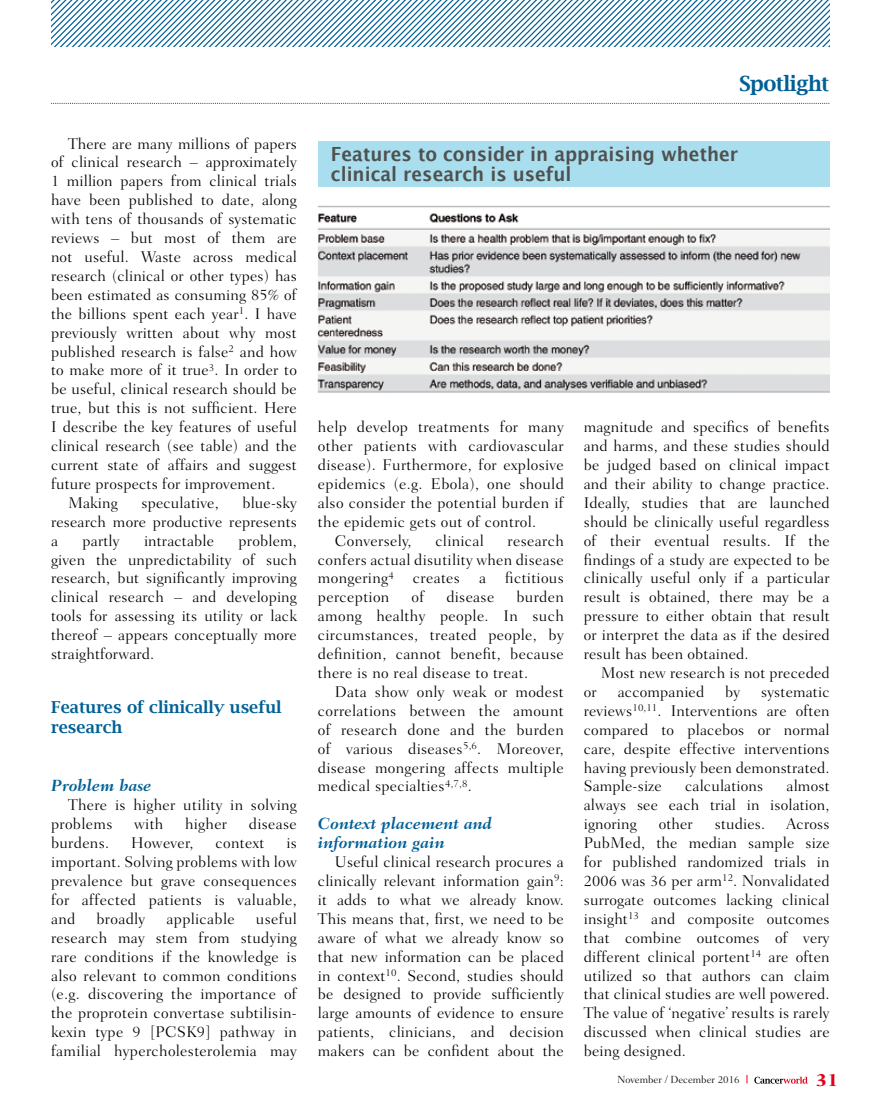
<style>
.page{position:relative;width:872px;height:1106px;background:#fff}
.page>*{position:absolute;margin:0;border:0;box-sizing:border-box;transform-origin:0 0}
.t1{font:600 21px "Lucida Bright";letter-spacing:-.025em;color:#006096}
.t2{font:700 19.5px/20.4px "Lucida Grande";color:#50514f;scale:.94 1}
.t3{font:800 18px "Fairfield LH";color:#e2001a}
.t4{font:italic 700 16.5px/18.9px "Fairfield LH";color:#006096}
.t5{font:600 16.5px/19.8px "Lucida Bright";color:#006096}
.t6{font:300 15.75px/18.9px "Fairfield LH";letter-spacing:.01em;color:#000;text-align:justify}
.t7{font:300 10.5px "Fairfield LH";color:#000}
</style>
<div class="page">
<svg style="left:754px;top:1076px;width:53px;height:7px"></svg>
<img style="left:318px;top:205px;width:511px;height:188px">
<div style="left:318px;top:141px;width:511px;height:46px;background:#a9deef"></div>
<svg style="left:51px;top:103px;width:778px;height:1px"></svg>
<svg style="left:51px;top:0;width:778px;height:47px"></svg>
<p class="t6" style="left:68px;top:134px;width:230px">There are many millions of papers</p>
<p class="t6" style="left:51px;top:153px;width:247px">of clinical research – approximately</p>
<p class="t6" style="left:51px;top:172px;width:247px">1 million papers from clinical trials</p>
<p class="t6" style="left:51px;top:191px;width:247px">have been published to date, along</p>
<p class="t6" style="left:51px;top:210px;width:247px">with tens of thousands of systematic</p>
<p class="t6" style="left:51px;top:228px;width:247px">reviews – but most of them are</p>
<p class="t6" style="left:51px;top:247px;width:247px">not useful. Waste across medical</p>
<p class="t6" style="left:51px;top:266px;width:247px">research (clinical or other types) has</p>
<p class="t6" style="left:51px;top:285px;width:247px">been estimated as consuming 85% of</p>
<p class="t6" style="left:51px;top:304px;width:247px">the billions spent each year<sup>1</sup>. I have</p>
<p class="t6" style="left:51px;top:323px;width:247px">previously written about why most</p>
<p class="t6" style="left:51px;top:342px;width:247px">published research is false<sup>2</sup> and how</p>
<p class="t6" style="left:51px;top:361px;width:247px">to make more of it true<sup>3</sup>. In order to</p>
<p class="t6" style="left:51px;top:380px;width:247px">be useful, clinical research should be</p>
<p class="t6" style="left:51px;top:399px;width:247px">true, but this is not sufficient. Here</p>
<p class="t6" style="left:51px;top:417px;width:247px">I describe the key features of useful</p>
<p class="t6" style="left:51px;top:436px;width:247px">clinical research (see table) and the</p>
<p class="t6" style="left:51px;top:455px;width:247px">current state of affairs and suggest</p>
<p class="t6" style="left:51px;top:474px;width:226px">future prospects for improvement.</p>
<p class="t6" style="left:68px;top:493px;width:51px">Making</p>
<p class="t6" style="left:141px;top:493px;width:79px">speculative,</p>
<p class="t6" style="left:51px;top:493px;width:247px;text-indent:191px">blue-sky research more productive represents a</p>
<p class="t6" style="left:51px;top:531px;width:247px;text-indent:188px">problem, given the unpredictability of such research, but significantly improving clinical research – and developing tools for assessing its utility or lack thereof – appears conceptually more straightforward.</p>
<p class="t5" style="left:51px;top:697px;width:232px">Features of clinically useful research</p>
<p class="t6" style="left:83px;top:531px;width:38px">partly</p>
<p class="t6" style="left:144px;top:531px;width:72px">intractable</p>
<p class="t4" style="left:51px;top:776px;width:102px">Problem base</p>
<p class="t6" style="left:51px;top:795px;width:247px;text-indent:17px">There is higher utility in solving problems</p>
<p class="t6" style="left:134px;top:814px;width:31px">with</p>
<p class="t6" style="left:185px;top:814px;width:44px">higher</p>
<p class="t6" style="left:249px;top:814px;width:49px">disease</p>
<p class="t6" style="left:51px;top:833px;width:60px">burdens.</p>
<p class="t6" style="left:131px;top:833px;width:64px">However,</p>
<p class="t6" style="left:216px;top:833px;width:50px">context</p>
<p class="t6" style="left:51px;top:833px;width:247px;text-indent:235px">is important. Solving problems with low prevalence but grave consequences for affected patients is valuable, and</p>
<p class="t6" style="left:51px;top:909px;width:247px;text-indent:205px">useful research may stem from studying rare conditions if the knowledge is also relevant to common conditions (e.g. discovering the importance of the proprotein convertase subtilisin&shy;kexin type 9 [PCSK9] pathway in familial hypercholesterolemia may</p>
<p class="t6" style="left:96px;top:909px;width:50px">broadly</p>
<p class="t6" style="left:166px;top:909px;width:70px">applicable</p>
<h1 class="t1" style="left:739px;top:71px;width:92px">Spotlight</h1>
<p class="t2" style="left:331px;top:144px;width:435px">Features to consider in appraising whether clinical research is useful</p>
<p class="t6" style="left:318px;top:417px;width:247px">help develop treatments for many</p>
<p class="t6" style="left:318px;top:436px;width:247px">other patients with cardiovascular</p>
<p class="t6" style="left:318px;top:455px;width:247px">disease). Furthermore, for explosive</p>
<p class="t6" style="left:318px;top:474px;width:247px">epidemics (e.g. Ebola), one should</p>
<p class="t6" style="left:318px;top:493px;width:247px">also consider the potential burden if</p>
<p class="t6" style="left:318px;top:512px;width:220px">the epidemic gets out of control.</p>
<p class="t6" style="left:335px;top:531px;width:78px">Conversely,</p>
<p class="t6" style="left:435px;top:531px;width:50px">clinical</p>
<p class="t6" style="left:318px;top:531px;width:247px;text-indent:190px">research confers actual disutility when disease mongering<sup>4</sup> creates a fictitious perception</p>
<p class="t6" style="left:411px;top:588px;width:14px">of</p>
<p class="t6" style="left:446px;top:588px;width:49px">disease</p>
<p class="t6" style="left:318px;top:588px;width:247px;text-indent:198px">burden among healthy people. In such circumstances, treated people, by definition, cannot benefit, because there is no real disease to treat.</p>
<p class="t6" style="left:318px;top:682px;width:247px;text-indent:17px">Data show only weak or modest correlations between the amount of research done and the burden of various diseases<sup>5,6</sup>. Moreover, disease mongering affects multiple medical specialties<sup>4,7,8</sup>.</p>
<p class="t4" style="left:318px;top:814px;width:176px">Context placement and information gain</p>
<p class="t6" style="left:318px;top:852px;width:247px;text-indent:17px">Useful clinical research procures a clinically relevant information gain<sup>9</sup>: it adds to what we already know.<br>This means that, first, we need to be aware of what we already know so that new information can be placed in context<sup>10</sup>. Second, studies should be designed to provide sufficiently large amounts of evidence to ensure patients, clinicians, and decision makers can be confident about the</p>
<p class="t6" style="left:584px;top:417px;width:247px">magnitude and specifics of benefits and harms, and these studies should be judged based on clinical impact and their ability to change practice.<br>Ideally, studies that are launched should be clinically useful regardless of their eventual results. If the findings of a study are expected to be clinically useful only if a particular result is obtained, there may be a pressure to either obtain that result or interpret the data as if the desired result has been obtained.</p>
<p class="t6" style="left:601px;top:663px;width:230px">Most new research is not preceded</p>
<p class="t6" style="left:584px;top:682px;width:14px">or</p>
<p class="t6" style="left:617px;top:682px;width:88px">accompanied</p>
<p class="t6" style="left:725px;top:682px;width:17px">by</p>
<p class="t6" style="left:584px;top:682px;width:247px;text-indent:177px">systematic reviews<sup>10,11</sup>. Interventions are often compared to placebos or normal care, despite effective interventions having previously been demonstrated.<br>Sample-size</p>
<p class="t6" style="left:584px;top:777px;width:247px;text-indent:203px">almost always see each trial in isolation, ignoring</p>
<p class="t6" style="left:685px;top:777px;width:80px">calculations</p>
<p class="t6" style="left:658px;top:814px;width:36px">other</p>
<p class="t6" style="left:715px;top:814px;width:52px">studies.</p>
<p class="t6" style="left:584px;top:814px;width:247px;text-indent:202px">Across PubMed, the median sample size for published randomized trials in 2006 was 36 per arm<sup>12</sup>. Nonvalidated surrogate outcomes lacking clinical insight<sup>13</sup> and composite outcomes that combine outcomes of very different clinical portent<sup>14</sup> are often utilized so that authors can claim that clinical studies are well powered.<br>The value of ‘negative’ results is rarely discussed when clinical studies are being designed.</p>
<p class="t7" style="left:617px;top:1073px;width:124px">November / December 2016</p>
<p class="t3" style="left:815px;top:1069px;width:24px">31</p>
</div>
